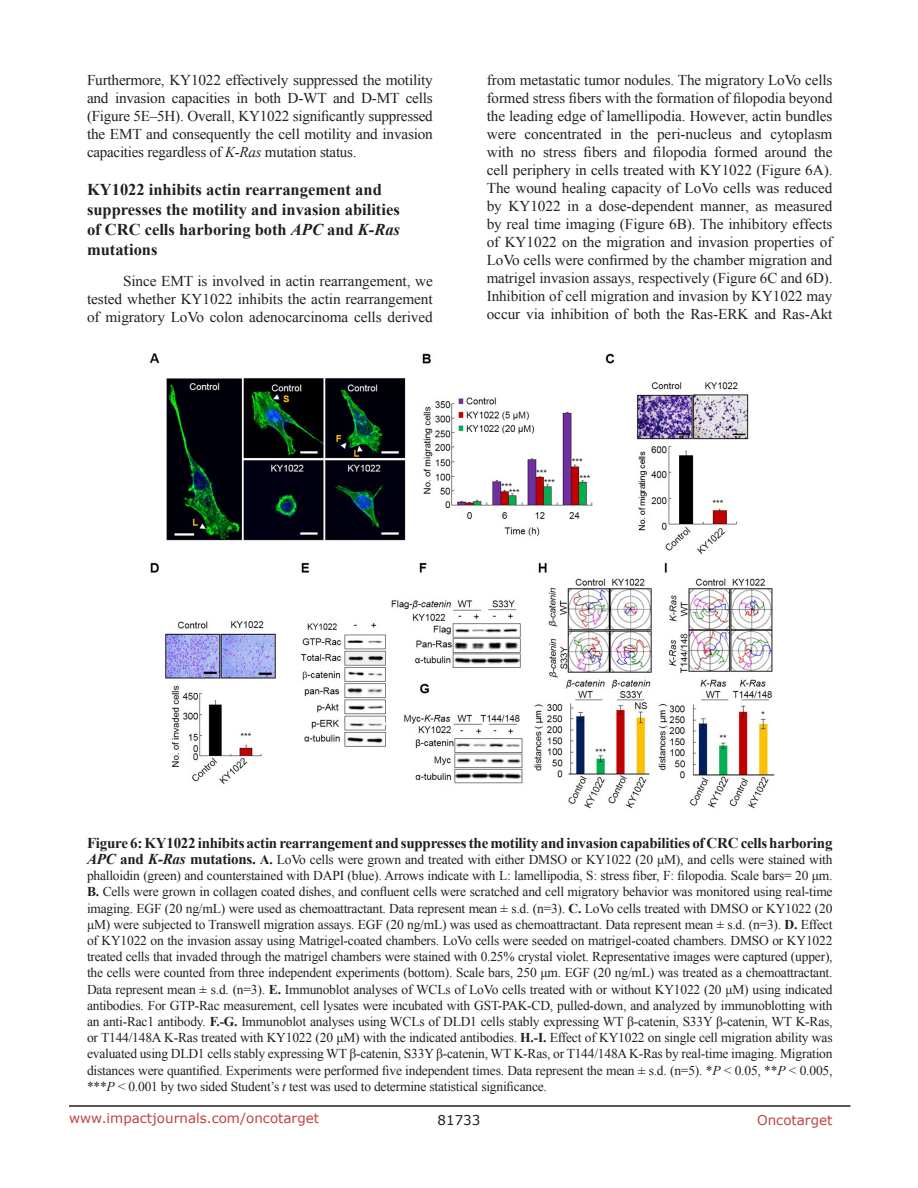
<style>
.page{position:relative;width:918px;height:1188px;background:#fff}
.page>*{position:absolute;margin:0;border:0;box-sizing:border-box;transform-origin:0 0}
.SubHeading{font:700 16.5px/19.8px "Times New Roman";color:#231f20}
.BodyText{font:15px/18px "Times New Roman";letter-spacing:-.005em;color:#231f20;text-align:justify}
.figuretext{font:700 15px "Times New Roman";letter-spacing:-.015em;color:#231f20}
.figuretext-2{font:13.5px/16.2px "Times New Roman";letter-spacing:-.015em;color:#231f20;text-align:justify}
.t1{font:13.5px "Verdana";color:#c24141}
.t2{font:13.5px "Verdana";color:#231f20}
.s1{font-style:italic}
.s2{font-weight:700;font-style:italic;font-size:15px}
.s3{font-weight:700;font-size:15px}
.s4{font-weight:700}
</style>
<div class="page">
<hr style="left:69px;top:1105px;width:781px;height:2px;background:#231f20">
<img style="left:149px;top:353px;width:626px;height:456px">
<p class="BodyText" style="left:87px;top:71px;width:347px">Furthermore, KY1022 effectively suppressed the motility and invasion capacities in both D-WT and D-MT cells (Figure 5E–5H). Overall, KY1022 significantly suppressed the EMT and consequently the cell motility and invasion capacities regardless of <span class="s1">K-Ras</span> mutation status.</p>
<p class="SubHeading" style="left:87px;top:179px;width:315px">KY1022 inhibits actin rearrangement and suppresses the motility and invasion abilities of CRC cells harboring both <span class="s1">APC</span> and <span class="s1">K-Ras </span>mutations</p>
<p class="BodyText" style="left:87px;top:272px;width:347px;text-indent:36px">Since EMT is involved in actin rearrangement, we tested whether KY1022 inhibits the actin rearrangement of migratory LoVo colon adenocarcinoma cells derived</p>
<p class="BodyText" style="left:487px;top:71px;width:347px">from metastatic tumor nodules. The migratory LoVo cells formed stress fibers with the formation of filopodia beyond the leading edge of lamellipodia. However, actin bundles were concentrated in the peri-nucleus and cytoplasm with no stress fibers and filopodia formed around the cell periphery in cells treated with KY1022 (Figure 6A).<br>The wound healing capacity of LoVo cells was reduced by KY1022 in a dose-dependent manner, as measured by real time imaging (Figure 6B). The inhibitory effects of KY1022 on the migration and invasion properties of LoVo cells were confirmed by the chamber migration and matrigel invasion assays, respectively (Figure 6C and 6D).<br>Inhibition of cell migration and invasion by KY1022 may occur via inhibition of both the Ras-ERK and Ras-Akt</p>
<p class="figuretext" style="left:87px;top:832px;width:747px">Figure 6: KY1022 inhibits actin rearrangement and suppresses the motility and invasion capabilities of CRC cells harboring</p>
<p class="figuretext-2" style="left:87px;top:851px;width:747px"><span class="s2">APC</span> <span class="s3">and</span> <span class="s2">K-Ras</span> <span class="s3">mutations.</span> <span class="s4">A.</span> LoVo cells were grown and treated with either DMSO or KY1022 (20 μM), and cells were stained with phalloidin (green) and counterstained with DAPI (blue). Arrows indicate with L: lamellipodia, S: stress fiber, F: filopodia. Scale bars= 20 μm.<br><span class="s4">B.</span> Cells were grown in collagen coated dishes, and confluent cells were scratched and cell migratory behavior was monitored using real-time imaging. EGF (20 ng/mL) were used as chemoattractant. Data represent mean ± s.d. (n=3). <span class="s4">C.</span> LoVo cells treated with DMSO or KY1022 (20 μM) were subjected to Transwell migration assays. EGF (20 ng/mL) was used as chemoattractant. Data represent mean ± s.d. (n=3). <span class="s4">D.</span> Effect of KY1022 on the invasion assay using Matrigel-coated chambers. LoVo cells were seeded on matrigel-coated chambers. DMSO or KY1022 treated cells that invaded through the matrigel chambers were stained with 0.25% crystal violet. Representative images were captured (upper), the cells were counted from three independent experiments (bottom). Scale bars, 250 μm. EGF (20 ng/mL) was treated as a chemoattractant.<br>Data represent mean ± s.d. (n=3). <span class="s4">E.</span> Immunoblot analyses of WCLs of LoVo cells treated with or without KY1022 (20 μM) using indicated antibodies. For GTP-Rac measurement, cell lysates were incubated with GST-PAK-CD, pulled-down, and analyzed by immunoblotting with an anti-Rac1 antibody. <span class="s4">F.-G.</span> Immunoblot analyses using WCLs of DLD1 cells stably expressing WT β-catenin, S33Y β-catenin, WT K-Ras, or T144/148A K-Ras treated with KY1022 (20 μM) with the indicated antibodies. <span class="s4">H.-I.</span> Effect of KY1022 on single cell migration ability was evaluated using DLD1 cells stably expressing WT β-catenin, S33Y β-catenin, WT K-Ras, or T144/148A K-Ras by real-time imaging. Migration distances were quantified. Experiments were performed five independent times. Data represent the mean ± s.d. (n=5). *<span class="s1">P</span> &lt; 0.05, **<span class="s1">P</span> &lt; 0.005, ***<span class="s1">P</span> &lt; 0.001 by two sided Student’s <span class="s1">t</span> test was used to determine statistical significance.</p>
<p class="t1" style="left:69px;top:1109px;width:252px">www.impactjournals.com/oncotarget</p>
<p class="t2" style="left:438px;top:1111px;width:44px">81733</p>
<p class="t1" style="left:757px;top:1111px;width:77px">Oncotarget</p>
</div>
